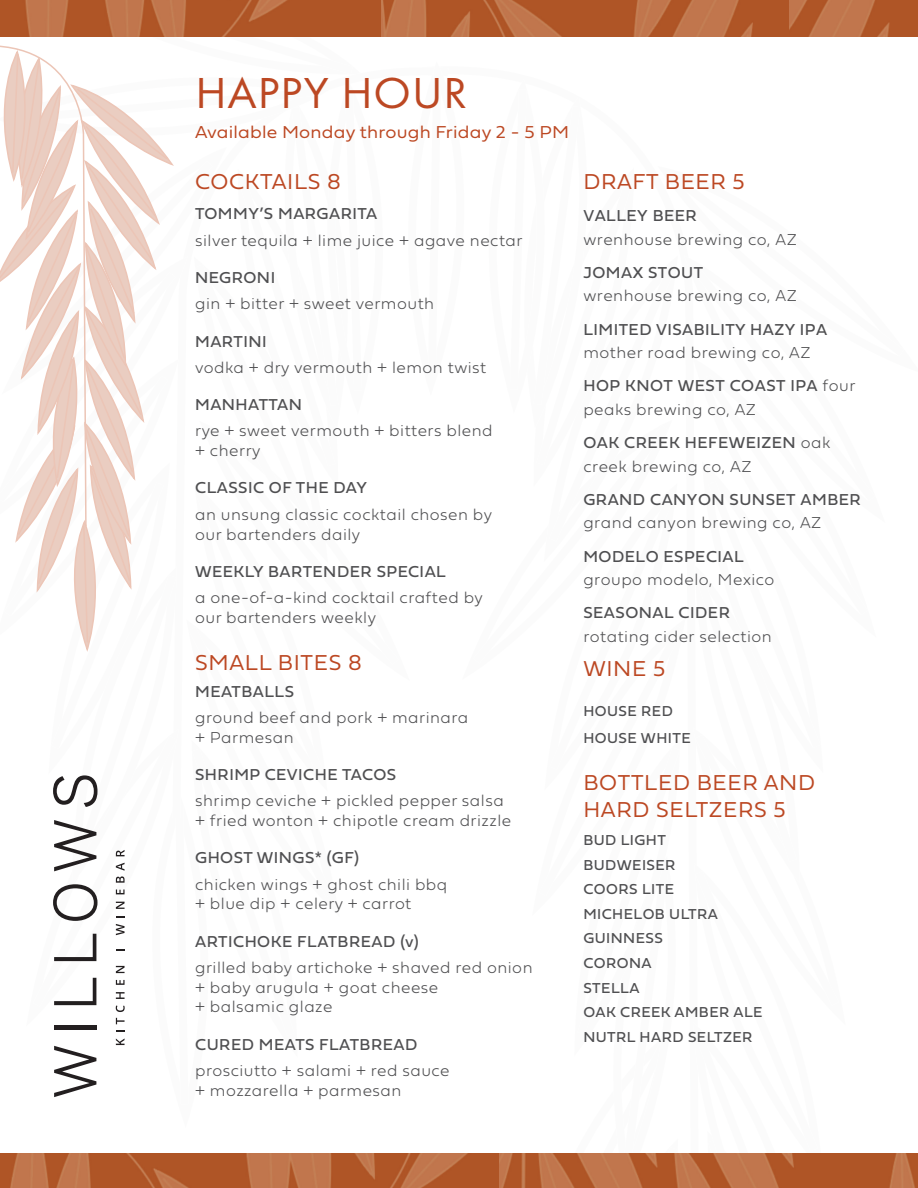
<style>
.page{position:relative;width:918px;height:1188px;background:#fff}
.page>*{position:absolute;margin:0;border:0;box-sizing:border-box;transform-origin:0 0}
.t1{font:45px "Futura PT";letter-spacing:.02em;color:#bc4823;scale:1.05 1}
.t2{font:22.5px/27px "Fieldwork Geo Light";letter-spacing:.03em;color:#bc4823}
.t3{font:18px "Fieldwork Geo Light";letter-spacing:.01em;color:#bc4823;scale:1.05 1}
.t4{font:100 16.5px/19.8px "Fieldwork Geo";letter-spacing:.03em;color:#4f4f51}
.t5{font:16.5px "Fieldwork Geo Regular";letter-spacing:.03em;color:#4f4f51}
.t6{font:15px/24.6px "Fieldwork Geo Regular";letter-spacing:.03em;color:#4f4f51}
.s1{font-family:"Fieldwork Geo";font-weight:100}
</style>
<div class="page">
<img style="left:627px;top:0;width:162px;height:37px">
<img style="left:383px;top:0;width:244px;height:37px">
<img style="left:789px;top:0;width:129px;height:37px">
<img style="left:0;top:1154px;width:670px;height:34px">
<img style="left:240px;top:1154px;width:259px;height:34px">
<img style="left:670px;top:1154px;width:248px;height:34px">
<svg style="left:0;top:0;width:383px;height:1097px"></svg>
<h1 class="t1" style="left:195px;top:66px;width:260px">HAPPY HOUR</h1>
<p class="t3" style="left:195px;top:118px;width:358px">Available Monday through Friday 2 - 5 PM</p>
<h2 class="t2" style="left:195px;top:167px;width:147px">COCKTAILS 8</h2>
<p class="t5" style="left:195px;top:201px;width:184px">TOMMY’S MARGARITA</p>
<p class="t4" style="left:195px;top:229px;width:329px">silver tequila + lime juice + agave nectar</p>
<p class="t5" style="left:195px;top:265px;width:82px">NEGRONI</p>
<p class="t4" style="left:195px;top:293px;width:240px">gin + bitter + sweet vermouth</p>
<p class="t5" style="left:195px;top:328px;width:73px">MARTINI</p>
<p class="t4" style="left:195px;top:357px;width:293px">vodka + dry vermouth + lemon twist</p>
<p class="t5" style="left:195px;top:392px;width:108px">MANHATTAN</p>
<p class="t4" style="left:195px;top:420px;width:299px">rye + sweet vermouth + bitters blend + cherry</p>
<p class="t5" style="left:195px;top:475px;width:173px">CLASSIC OF THE DAY</p>
<p class="t4" style="left:195px;top:503px;width:298px">an unsung classic cocktail chosen by our bartenders daily</p>
<p class="t5" style="left:195px;top:558px;width:252px">WEEKLY BARTENDER SPECIAL</p>
<p class="t4" style="left:195px;top:587px;width:289px">a one-of-a-kind cocktail crafted by our bartenders weekly</p>
<h2 class="t2" style="left:195px;top:648px;width:168px">SMALL BITES 8</h2>
<p class="t5" style="left:195px;top:678px;width:100px">MEATBALLS</p>
<p class="t4" style="left:195px;top:707px;width:275px">ground beef and pork + marinara + Parmesan</p>
<p class="t5" style="left:195px;top:761px;width:203px">SHRIMP CEVICHE TACOS</p>
<p class="t4" style="left:195px;top:790px;width:318px">shrimp ceviche + pickled pepper salsa + fried wonton + chipotle cream drizzle</p>
<p class="t5" style="left:195px;top:845px;width:166px">GHOST WINGS* (GF)</p>
<p class="t4" style="left:195px;top:873px;width:254px">chicken wings + ghost chili bbq + blue dip + celery + carrot</p>
<p class="t5" style="left:195px;top:928px;width:225px">ARTICHOKE FLATBREAD (v)</p>
<p class="t4" style="left:195px;top:957px;width:339px">grilled baby artichoke + shaved red onion + baby arugula + goat cheese<br>+ balsamic glaze</p>
<p class="t5" style="left:195px;top:1031px;width:224px">CURED MEATS FLATBREAD</p>
<p class="t4" style="left:195px;top:1060px;width:256px">prosciutto + salami + red sauce + mozzarella + parmesan</p>
<h2 class="t2" style="left:583px;top:167px;width:163px">DRAFT BEER 5</h2>
<p class="t5" style="left:583px;top:203px;width:115px">VALLEY BEER</p>
<p class="t4" style="left:583px;top:228px;width:215px">wrenhouse brewing co, AZ</p>
<p class="t5" style="left:583px;top:260px;width:121px">JOMAX STOUT</p>
<p class="t4" style="left:583px;top:285px;width:215px">wrenhouse brewing co, AZ</p>
<p class="t5" style="left:583px;top:316px;width:245px">LIMITED VISABILITY HAZY IPA</p>
<p class="t4" style="left:583px;top:342px;width:229px">mother road brewing co, AZ</p>
<p class="t5" style="left:583px;top:373px;width:274px">HOP KNOT WEST COAST IPA <span class="s1">four</span></p>
<p class="t4" style="left:583px;top:399px;width:174px">peaks brewing co, AZ</p>
<p class="t5" style="left:583px;top:430px;width:248px">OAK CREEK HEFEWEIZEN <span class="s1">oak</span></p>
<p class="t4" style="left:583px;top:455px;width:170px">creek brewing co, AZ</p>
<p class="t5" style="left:583px;top:486px;width:279px">GRAND CANYON SUNSET AMBER</p>
<p class="t4" style="left:583px;top:512px;width:240px">grand canyon brewing co, AZ</p>
<p class="t5" style="left:583px;top:543px;width:162px">MODELO ESPECIAL</p>
<p class="t4" style="left:583px;top:569px;width:193px">groupo modelo, Mexico</p>
<p class="t5" style="left:583px;top:600px;width:148px">SEASONAL CIDER</p>
<p class="t4" style="left:583px;top:625px;width:190px">rotating cider selection</p>
<h2 class="t2" style="left:583px;top:654px;width:83px">WINE 5</h2>
<p class="t6" style="left:583px;top:698px;width:109px;line-height:26.2px">HOUSE RED<br>HOUSE WHITE</p>
<h2 class="t2" style="left:583px;top:768px;width:233px">BOTTLED BEER AND<br>HARD SELTZERS 5</h2>
<p class="t6" style="left:583px;top:827px;width:181px">BUD LIGHT<br>BUDWEISER<br>COORS LITE<br>MICHELOB ULTRA<br>GUINNESS<br>CORONA<br>STELLA<br>OAK CREEK AMBER ALE<br>NUTRL HARD SELTZER</p>
</div>
